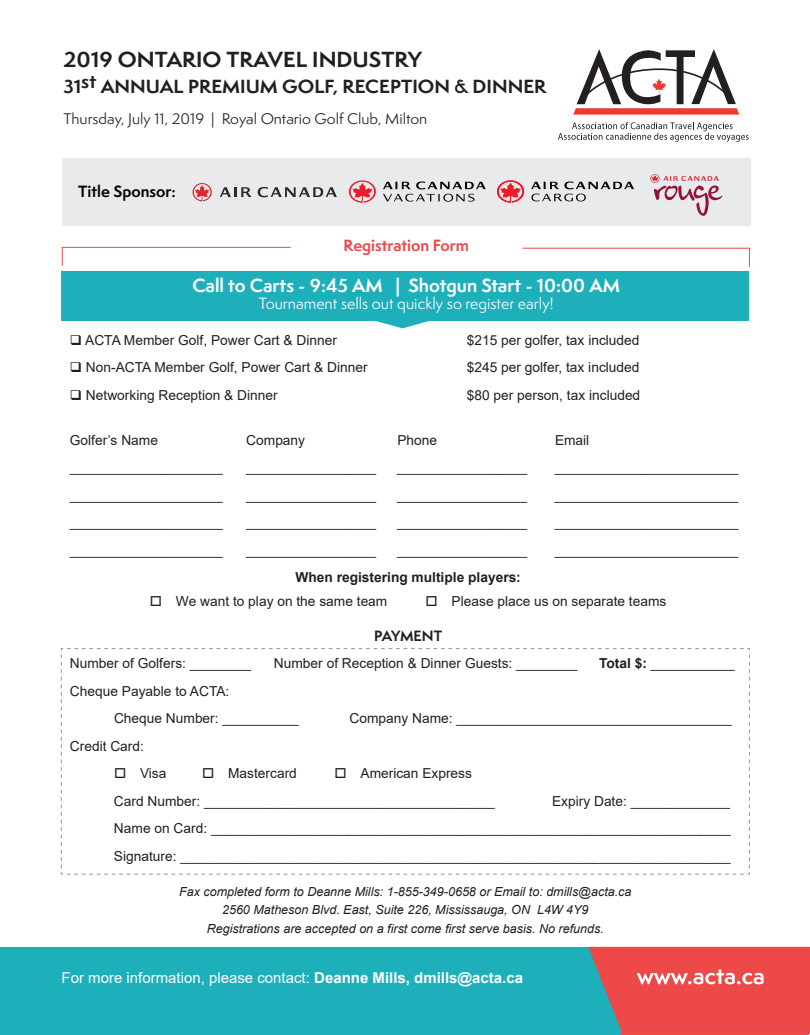
<style>
.page{position:relative;width:810px;height:1035px;background:#fff}
.page>*{position:absolute;margin:0;border:0;box-sizing:border-box;transform-origin:0 0}
.t1{font:700 20.12px "Semplicita Pro";color:#231f20;scale:1.04 1}
.t2{font:700 17.5px "Semplicita Pro";color:#fff}
.t3{font:700 17.5px "Semplicita Pro";color:#231f20;scale:1.04 1}
.t4{font:15px "Arial";color:#fff}
.t5{font:15px "Semplicita Pro";color:#fff}
.t6{font:700 15px "Semplicita Pro";color:#ed4949}
.t7{font:700 15px "Semplicita Pro";color:#050504}
.t8{font:14.12px "Semplicita Pro";color:#231f20;scale:1.04 1}
.t9{font:13.75px/27.5px "Arial";color:#231f20;text-align:justify}
.t10{font:700 13.75px "Arial";color:#231f20}
.t11{font:700 13.75px "Semplicita Pro";letter-spacing:-.015em;color:#231f20}
.t12{font:italic 12.5px/18.8px "Arial";color:#231f20;text-align:center}
.s1{font-weight:700}
</style>
<div class="page">
<svg style="left:749px;top:248px;width:1px;height:19px"></svg>
<hr style="left:522px;top:248px;width:227px;height:1px;background:#ec484a">
<svg style="left:62px;top:248px;width:1px;height:18px"></svg>
<hr style="left:62px;top:247px;width:229px;height:1px;background:#ec484a">
<div style="left:62px;top:158px;width:688px;height:68px;background:#e9eaeb"></div>
<div style="left:62px;top:271px;width:687px;height:49px;background:#1db0bb"></div>
<svg style="left:369px;top:320px;width:67px;height:8px"></svg>
<svg style="left:573px;top:49px;width:166px;height:66px"></svg>
<svg style="left:193px;top:183px;width:19px;height:19px"></svg>
<svg style="left:220px;top:187px;width:31px;height:10px"></svg>
<svg style="left:258px;top:187px;width:79px;height:10px"></svg>
<svg style="left:558px;top:122px;width:191px;height:20px"></svg>
<svg style="left:650px;top:174px;width:72px;height:42px"></svg>
<svg style="left:349px;top:180px;width:27px;height:23px"></svg>
<svg style="left:383px;top:182px;width:103px;height:20px"></svg>
<svg style="left:497px;top:180px;width:27px;height:23px"></svg>
<svg style="left:531px;top:181px;width:103px;height:20px"></svg>
<svg style="left:60px;top:648px;width:690px;height:227px"></svg>
<div style="left:0;top:947px;width:810px;height:87px;background:#1db0bb"></div>
<svg style="left:587px;top:947px;width:223px;height:88px;background:#db5859"></svg>
<p class="t1" style="left:63px;top:44px;width:346px">2019 ONTARIO TRAVEL INDUSTRY</p>
<p class="t3" style="left:63px;top:74px;width:466px">31st ANNUAL PREMIUM GOLF, RECEPTION &amp; DINNER</p>
<p class="t8" style="left:63px;top:109px;width:351px">Thursday, July 11, 2019 | Royal Ontario Golf Club, Milton</p>
<p class="t7" style="left:78px;top:180px;width:99px">Title Sponsor:</p>
<p class="t6" style="left:343px;top:234px;width:127px">Registration Form</p>
<p class="t2" style="left:192px;top:273px;width:429px">Call to Carts - 9:45 AM | Shotgun Start - 10:00 AM</p>
<p class="t5" style="left:259px;top:292px;width:296px">Tournament sells out quickly so register early!</p>
<p class="t9" style="left:70px;top:326px;width:269px">❑ ACTA Member Golf, Power Cart &amp; Dinner</p>
<p class="t9" style="left:467px;top:326px;width:174px">$215 per golfer, tax included</p>
<p class="t9" style="left:70px;top:353px;width:299px">❑ Non-ACTA Member Golf, Power Cart &amp; Dinner</p>
<p class="t9" style="left:467px;top:353px;width:174px">$245 per golfer, tax included</p>
<p class="t9" style="left:70px;top:381px;width:209px">❑ Networking Reception &amp; Dinner</p>
<p class="t9" style="left:467px;top:381px;width:175px">$80 per person, tax included</p>
<p class="t9" style="left:70px;top:426px;width:90px">Golfer’s Name</p>
<p class="t9" style="left:246px;top:426px;width:60px">Company</p>
<p class="t9" style="left:397px;top:426px;width:41px">Phone</p>
<p class="t9" style="left:555px;top:426px;width:36px">Email</p>
<p class="t9" style="left:70px;top:453px;width:154px">____________________</p>
<p class="t9" style="left:246px;top:453px;width:131px">_________________</p>
<p class="t9" style="left:397px;top:453px;width:131px">_________________</p>
<p class="t9" style="left:555px;top:453px;width:185px">________________________</p>
<p class="t9" style="left:70px;top:481px;width:154px">____________________</p>
<p class="t9" style="left:246px;top:481px;width:131px">_________________</p>
<p class="t9" style="left:397px;top:481px;width:131px">_________________</p>
<p class="t9" style="left:555px;top:481px;width:185px">________________________</p>
<p class="t9" style="left:70px;top:508px;width:154px">____________________</p>
<p class="t9" style="left:246px;top:508px;width:131px">_________________</p>
<p class="t9" style="left:397px;top:508px;width:131px">_________________</p>
<p class="t9" style="left:555px;top:508px;width:185px">________________________</p>
<p class="t9" style="left:70px;top:536px;width:154px">____________________</p>
<p class="t9" style="left:246px;top:536px;width:131px">_________________</p>
<p class="t9" style="left:397px;top:536px;width:131px">_________________</p>
<p class="t9" style="left:555px;top:536px;width:185px">________________________</p>
<h4 class="t10" style="left:296px;top:567px;width:227px">When registering multiple players:</h4>
<p class="t9" style="left:150px;top:587px;width:239px">□ We want to play on the same team</p>
<p class="t9" style="left:426px;top:587px;width:242px">□ Please place us on separate teams</p>
<h4 class="t11" style="left:374px;top:625px;width:70px">PAYMENT</h4>
<p class="t9" style="left:70px;top:650px;width:183px">Number of Golfers: ________</p>
<p class="t9" style="left:274px;top:650px;width:305px">Number of Reception &amp; Dinner Guests: ________</p>
<p class="t9" style="left:599px;top:650px;width:137px"><span class="s1">Total $:</span> ___________</p>
<p class="t9" style="left:70px;top:677px;width:161px">Cheque Payable to ACTA:</p>
<p class="t9" style="left:114px;top:705px;width:186px">Cheque Number: __________</p>
<p class="t9" style="left:349px;top:705px;width:384px">Company Name: ____________________________________</p>
<p class="t9" style="left:70px;top:732px;width:76px">Credit Card:</p>
<p class="t9" style="left:114px;top:760px;width:54px">□ Visa</p>
<p class="t9" style="left:202px;top:760px;width:96px">□ Mastercard</p>
<p class="t9" style="left:334px;top:760px;width:139px">□ American Express</p>
<p class="t9" style="left:114px;top:787px;width:382px">Card Number: ______________________________________</p>
<p class="t9" style="left:114px;top:787px;width:618px;text-indent:438px">Expiry Date: _____________ Name on Card: ____________________________________________________________________ Signature: ________________________________________________________________________</p>
<p class="t12" style="left:179px;top:882px;width:454px">Fax completed form to Deanne Mills: 1-855-349-0658 or Email to: dmills@acta.ca<br>2560 Matheson Blvd. East, Suite 226, Mississauga, ON L4W 4Y9<br>Registrations are accepted on a first come first serve basis. No refunds.</p>
<p class="t4" style="left:62px;top:967px;width:463px">For more information, please contact: <span class="s1">Deanne Mills, dmills@acta.ca</span></p>
</div>
